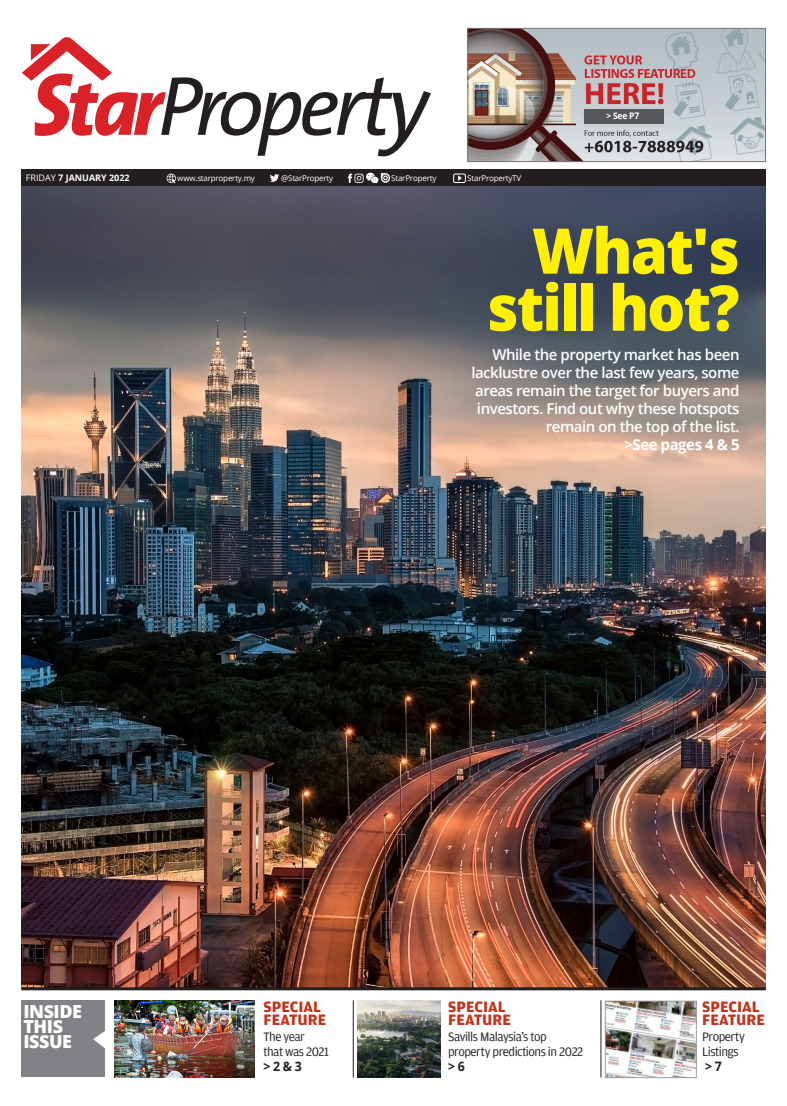
<style>
.page{position:relative;width:787px;height:1106px;background:#fff}
.page>*{position:absolute;margin:0;border:0;box-sizing:border-box;transform-origin:0 0}
.t1{font:800 63px/57px "Open Sans";letter-spacing:-.03em;color:#fff101;text-align:right;scale:.95 1}
.t2{font:800 17.9px/15.1px "Open Sans";letter-spacing:-.025em;color:#fff}
.t3{font:700 16px/13px "Amplitude";color:#c5321a}
.t4{font:600 15px/18px "Open Sans";letter-spacing:-.03em;color:#fff;text-align:right}
.t5{font:700 15px "Open Sans";letter-spacing:-.03em;color:#fff}
.t6{font:13px/15px "Amplitude";letter-spacing:-.04em;color:#231f20}
.t7{font:700 13px "Open Sans";color:#231f20;scale:.95 1}
.t8{font:700 9px "Open Sans";color:#fff}
.t9{font:700 9px "Open Sans";color:#fff;scale:.95 1}
.t10{font:8px "Open Sans";letter-spacing:-.025em;color:#fff}
.s1{font-weight:400}
</style>
<div class="page">
<img style="left:470px;top:30px;width:293px;height:130px">
<div style="left:468px;top:28px;width:297px;height:134px;border:1px solid #76787b"></div>
<div style="left:584px;top:109px;width:79px;height:14px;background:#57585a"></div>
<img style="left:607px;top:1003px;width:87px;height:72px">
<div style="left:605px;top:1001px;width:91px;height:76px;border:1px solid #9d9fa2"></div>
<img style="left:357px;top:1000px;width:83px;height:77px">
<img style="left:114px;top:1000px;width:140px;height:77px">
<img style="left:21px;top:186px;width:744px;height:803px">
<div style="left:21px;top:169px;width:744px;height:17px;background:#231f20"></div>
<svg style="left:22px;top:37px;width:409px;height:119px"></svg>
<hr style="left:22px;top:987px;width:743px;height:3px;background:#231f20">
<div style="left:21px;top:1000px;width:83px;height:77px;background:#808285"></div>
<hr style="left:601px;top:1000px;width:1px;height:77px;background:#231f20">
<hr style="left:353px;top:1000px;width:1px;height:77px;background:#231f20">
<svg style="left:93px;top:1027px;width:12px;height:25px"></svg>
<svg style="left:167px;top:174px;width:9px;height:9px"></svg>
<svg style="left:270px;top:174px;width:9px;height:8px"></svg>
<div style="left:453px;top:174px;width:12px;height:9px;border:1px solid #fff;border-radius:2px"></div>
<svg style="left:458px;top:175px;width:4px;height:6px"></svg>
<svg style="left:348px;top:173px;width:42px;height:10px"></svg>
<p class="t8" style="left:26px;top:171px;width:105px"><span class="s1">FRIday</span> 7 JANUARY 2022</p>
<p class="t10" style="left:177px;top:173px;width:79px">www.starproperty.my</p>
<p class="t10" style="left:281px;top:173px;width:54px">@StarProperty</p>
<p class="t10" style="left:391px;top:173px;width:47px">StarProperty</p>
<p class="t10" style="left:467px;top:173px;width:55px">StarPropertyTV</p>
<p class="t9" style="left:606px;top:110px;width:36px">&gt; See P7</p>
<h1 class="t1" style="left:486px;top:219px;width:268px">What's still hot?</h1>
<p class="t4" style="left:471px;top:345px;width:270px">While the property market has been lacklustre over the last few years, some areas remain the target for buyers and investors. Find out why these hotspots remain on the top of the list.</p>
<p class="t5" style="left:624px;top:433px;width:117px">&gt;See pages 4 &amp; 5</p>
<p class="t3" style="left:263px;top:1000px;width:64px">SPECIAL<br>FEATURE</p>
<p class="t6" style="left:263px;top:1029px;width:67px">The year<br>that was 2021</p>
<p class="t7" style="left:263px;top:1057px;width:42px">&gt; 2 &amp; 3</p>
<p class="t2" style="left:23px;top:1003px;width:60px">INSIDE<br>THIS<br>ISSUE</p>
<p class="t3" style="left:448px;top:1000px;width:64px">SPECIAL<br>FEATURE</p>
<p class="t6" style="left:448px;top:1029px;width:137px">Savills Malaysia’s top property predictions in 2022</p>
<p class="t7" style="left:448px;top:1057px;width:19px">&gt; 6</p>
<p class="t3" style="left:702px;top:1000px;width:64px">SPECIAL<br>FEATURE</p>
<p class="t6" style="left:702px;top:1029px;width:44px">Property<br>Listings</p>
<p class="t7" style="left:705px;top:1057px;width:19px">&gt; 7</p>
</div>
